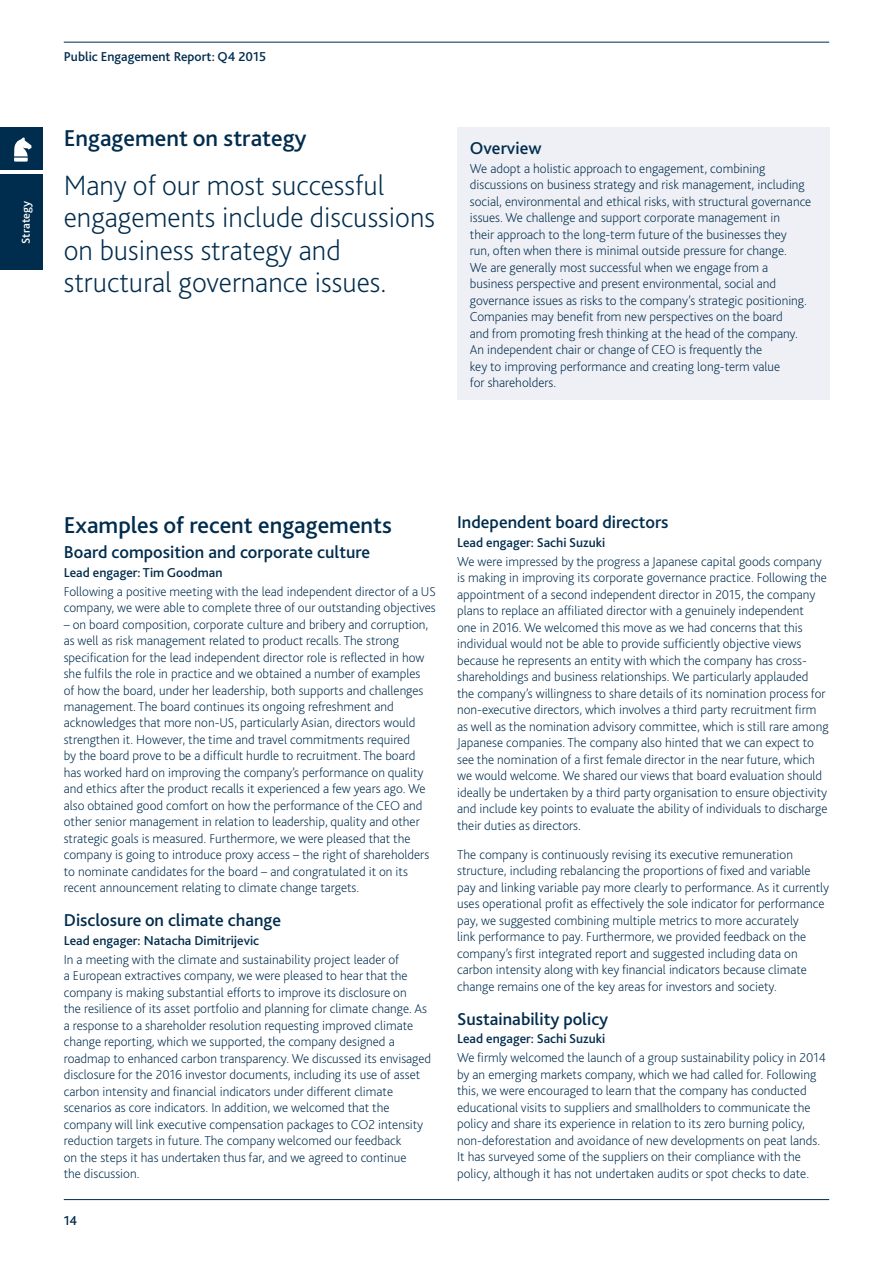
<style>
.page{position:relative;width:893px;height:1263px;background:#fff}
.page>*{position:absolute;margin:0;border:0;box-sizing:border-box;transform-origin:0 0}
.t1{font:200 29.25px/32.2px "Bliss 2";color:#002c4d}
.t2{font:500 24px "Bliss 2";color:#002c4d}
.t3{font:500 18px "Bliss 2";color:#002c4d}
.t4{font:200 13.5px/16.5px "Bliss 2";color:#002c4d}
.t5{font:500 13.5px "Bliss 2";color:#002c4d}
.t6{font:500 12px "Bliss 2";color:#fff}
</style>
<div class="page">
<hr style="left:64px;top:1199px;width:765px;height:1px;background:#002c4d">
<hr style="left:64px;top:42px;width:765px;height:1px;background:#002c4d">
<div style="left:0;top:174px;width:43px;height:96px;background:#002c4d"></div>
<div style="left:0;top:128px;width:43px;height:42px;background:#002c4d"></div>
<svg style="left:14px;top:137px;width:17px;height:25px"></svg>
<div style="left:457px;top:128px;width:372px;height:272px;background:#eff0f5"></div>
<p class="t6" style="left:18px;top:244px;width:45px;rotate:-90deg">Strategy</p>
<p class="t5" style="left:64px;top:48px;width:204px">Public Engagement Report: Q4 2015</p>
<h2 class="t2" style="left:64px;top:123px;width:244px">Engagement on strategy</h2>
<h1 class="t1" style="left:64px;top:169px;width:373px">Many of our most successful engagements include discussions on business strategy and structural governance issues.</h1>
<h3 class="t3" style="left:470px;top:137px;width:73px">Overview</h3>
<p class="t4" style="left:470px;top:160px;width:343px">We adopt a holistic approach to engagement, combining discussions on business strategy and risk management, including social, environmental and ethical risks, with structural governance issues. We challenge and support corporate management in<br>their approach to the long-term future of the businesses they<br>run, often when there is minimal outside pressure for change.<br>We are generally most successful when we engage from a business perspective and present environmental, social and governance issues as risks to the company’s strategic positioning.<br>Companies may benefit from new perspectives on the board<br>and from promoting fresh thinking at the head of the company.<br>An independent chair or change of CEO is frequently the<br>key to improving performance and creating long-term value<br>for shareholders.</p>
<h2 class="t2" style="left:64px;top:510px;width:330px">Examples of recent engagements</h2>
<h3 class="t3" style="left:64px;top:541px;width:308px">Board composition and corporate culture</h3>
<p class="t5" style="left:64px;top:564px;width:160px">Lead engager: Tim Goodman</p>
<p class="t4" style="left:64px;top:583px;width:374px">Following a positive meeting with the lead independent director of a US company, we were able to complete three of our outstanding objectives</p>
<p class="t4" style="left:64px;top:616px;width:367px">– on board composition, corporate culture and bribery and corruption, as well as risk management related to product recalls. The strong specification for the lead independent director role is reflected in how she fulfils the role in practice and we obtained a number of examples of how the board, under her leadership, both supports and challenges management. The board continues its ongoing refreshment and acknowledges that more non-US, particularly Asian, directors would strengthen it. However, the time and travel commitments required<br>by the board prove to be a difficult hurdle to recruitment. The board has worked hard on improving the company’s performance on quality and ethics after the product recalls it experienced a few years ago. We also obtained good comfort on how the performance of the CEO and other senior management in relation to leadership, quality and other strategic goals is measured. Furthermore, we were pleased that the company is going to introduce proxy access – the right of shareholders to nominate candidates for the board – and congratulated it on its recent announcement relating to climate change targets.</p>
<h3 class="t3" style="left:64px;top:909px;width:219px">Disclosure on climate change</h3>
<p class="t5" style="left:64px;top:932px;width:197px">Lead engager: Natacha Dimitrijevic</p>
<p class="t4" style="left:64px;top:951px;width:369px">In a meeting with the climate and sustainability project leader of<br>a European extractives company, we were pleased to hear that the company is making substantial efforts to improve its disclosure on<br>the resilience of its asset portfolio and planning for climate change. As a response to a shareholder resolution requesting improved climate change reporting, which we supported, the company designed a roadmap to enhanced carbon transparency. We discussed its envisaged disclosure for the 2016 investor documents, including its use of asset carbon intensity and financial indicators under different climate scenarios as core indicators. In addition, we welcomed that the company will link executive compensation packages to CO2 intensity reduction targets in future. The company welcomed our feedback<br>on the steps it has undertaken thus far, and we agreed to continue<br>the discussion.</p>
<p class="t5" style="left:64px;top:1212px;width:15px">14</p>
<h3 class="t3" style="left:457px;top:511px;width:213px">Independent board directors</h3>
<p class="t5" style="left:457px;top:534px;width:150px">Lead engager: Sachi Suzuki</p>
<p class="t4" style="left:457px;top:553px;width:373px">We were impressed by the progress a Japanese capital goods company is making in improving its corporate governance practice. Following the appointment of a second independent director in 2015, the company plans to replace an affiliated director with a genuinely independent<br>one in 2016. We welcomed this move as we had concerns that this individual would not be able to provide sufficiently objective views because he represents an entity with which the company has cross&shy;shareholdings and business relationships. We particularly applauded the company’s willingness to share details of its nomination process for non-executive directors, which involves a third party recruitment firm as well as the nomination advisory committee, which is still rare among Japanese companies. The company also hinted that we can expect to see the nomination of a first female director in the near future, which we would welcome. We shared our views that board evaluation should ideally be undertaken by a third party organisation to ensure objectivity and include key points to evaluate the ability of individuals to discharge their duties as directors.</p>
<p class="t4" style="left:457px;top:846px;width:374px">The company is continuously revising its executive remuneration structure, including rebalancing the proportions of fixed and variable pay and linking variable pay more clearly to performance. As it currently uses operational profit as effectively the sole indicator for performance pay, we suggested combining multiple metrics to more accurately<br>link performance to pay. Furthermore, we provided feedback on the company’s first integrated report and suggested including data on carbon intensity along with key financial indicators because climate change remains one of the key areas for investors and society.</p>
<h3 class="t3" style="left:457px;top:1007px;width:153px">Sustainability policy</h3>
<p class="t5" style="left:457px;top:1030px;width:150px">Lead engager: Sachi Suzuki</p>
<p class="t4" style="left:457px;top:1049px;width:370px">We firmly welcomed the launch of a group sustainability policy in 2014 by an emerging markets company, which we had called for. Following this, we were encouraged to learn that the company has conducted educational visits to suppliers and smallholders to communicate the policy and share its experience in relation to its zero burning policy, non-deforestation and avoidance of new developments on peat lands.<br>It has surveyed some of the suppliers on their compliance with the policy, although it has not undertaken audits or spot checks to date.</p>
</div>
